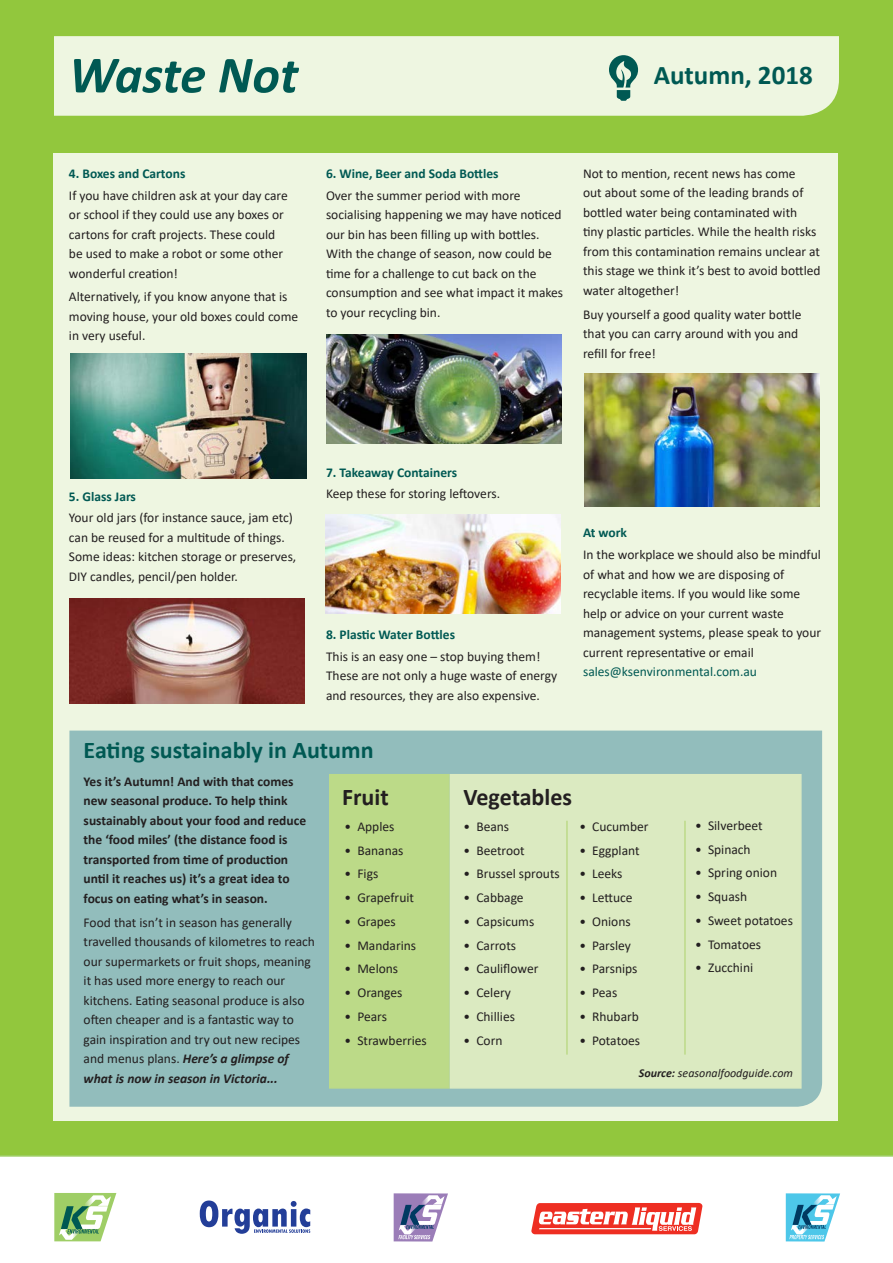
<style>
.page{position:relative;width:893px;height:1263px;background:#fff}
.page>*{position:absolute;margin:0;border:0;box-sizing:border-box;transform-origin:0 0}
.t1{font:italic 700 52.5px "Calibri";letter-spacing:-.005em;color:#005953}
.t2{font:700 27px "Calibri";color:#005953}
.Headings{font:700 24px "Calibri";color:#005953}
.Headings-2{font:700 24px "Calibri";color:#231f20}
.body_text{font:13.5px/19.5px "Calibri";color:#231f20}
.body_text-2{font:700 13.5px/19.5px "Calibri";color:#231f20}
.body_text_green_bold{font:700 13.5px "Calibri";color:#005953}
.labels_8pt_ITALICS{font:italic 12px "Calibri";color:#231f20}
.s1{color:#005953}
.s2{font-weight:700;font-style:italic}
.s3{font-weight:700}
</style>
<div class="page">
<div style="left:0;top:0;width:893px;height:1157px;background:#92c73d"></div>
<div style="left:54px;top:36px;width:785px;height:80px;background:#eef6e1"></div>
<div style="left:53px;top:153px;width:785px;height:967px;background:#eef6e1"></div>
<svg style="left:54px;top:1193px;width:62px;height:48px"></svg>
<svg style="left:786px;top:1193px;width:54px;height:48px"></svg>
<svg style="left:200px;top:1200px;width:110px;height:34px"></svg>
<svg style="left:531px;top:1203px;width:171px;height:31px"></svg>
<svg style="left:394px;top:1193px;width:54px;height:48px"></svg>
<svg style="left:609px;top:55px;width:29px;height:46px"></svg>
<div style="left:69px;top:730px;width:754px;height:377px;background:#92bdbc"></div>
<img style="left:69px;top:598px;width:235px;height:106px">
<img style="left:327px;top:334px;width:235px;height:109px">
<img style="left:325px;top:514px;width:235px;height:99px">
<img style="left:584px;top:373px;width:236px;height:133px">
<div style="left:329px;top:774px;width:121px;height:315px;background:#bcda88;border:2px solid #bcda88"></div>
<div style="left:450px;top:774px;width:352px;height:315px;background:#dbeac1;border:2px solid #dbeac1"></div>
<hr style="left:566px;top:821px;width:2px;height:233px;background:#bcda88">
<hr style="left:684px;top:821px;width:2px;height:233px;background:#bcda88">
<img style="left:71px;top:354px;width:235px;height:124px">
<h1 class="t1" style="left:69px;top:38px;width:231px">Waste Not</h1>
<h2 class="t2" style="left:654px;top:56px;width:161px">Autumn, 2018</h2>
<p class="body_text_green_bold" style="left:69px;top:164px;width:118px">4. Boxes and Cartons</p>
<p class="body_text" style="left:69px;top:185px;width:220px">If you have children ask at your day care or school if they could use any boxes or cartons for craft projects. These could be used to make a robot or some other wonderful creation!</p>
<p class="body_text" style="left:69px;top:287px;width:231px">Alternatively, if you know anyone that is moving house, your old boxes could come in very useful.</p>
<p class="body_text_green_bold" style="left:326px;top:164px;width:174px">6. Wine, Beer and Soda Bottles</p>
<p class="body_text" style="left:326px;top:185px;width:239px">Over the summer period with more socialising happening we may have noticed our bin has been filling up with bottles.<br>With the change of season, now could be time for a challenge to cut back on the consumption and see what impact it makes to your recycling bin.</p>
<p class="body_text" style="left:583px;top:163px;width:239px">Not to mention, recent news has come<br>out about some of the leading brands of bottled water being contaminated with tiny plastic particles. While the health risks from this contamination remains unclear at this stage we think it’s best to avoid bottled water altogether!</p>
<p class="body_text" style="left:583px;top:304px;width:220px">Buy yourself a good quality water bottle that you can carry around with you and refill for free!</p>
<p class="body_text_green_bold" style="left:69px;top:487px;width:69px">5. Glass Jars</p>
<p class="body_text" style="left:69px;top:508px;width:229px">Your old jars (for instance sauce, jam etc) can be reused for a multitude of things.<br>Some ideas: kitchen storage or preserves, DIY candles, pencil/pen holder.</p>
<p class="body_text_green_bold" style="left:326px;top:463px;width:133px">7. Takeaway Containers</p>
<p class="body_text" style="left:326px;top:484px;width:176px">Keep these for storing leftovers.</p>
<p class="body_text_green_bold" style="left:326px;top:625px;width:131px">8. Plastic Water Bottles</p>
<p class="body_text" style="left:326px;top:646px;width:233px">This is an easy one – stop buying them!<br>These are not only a huge waste of energy and resources, they are also expensive.</p>
<p class="body_text_green_bold" style="left:583px;top:523px;width:45px">At work</p>
<p class="body_text" style="left:583px;top:544px;width:240px">In the workplace we should also be mindful of what and how we are disposing of recyclable items. If you would like some help or advice on your current waste management systems, please speak to your current representative or email <span class="s1">sales@ksenvironmental.com.au</span></p>
<p class="Headings" style="left:84px;top:733px;width:291px">Eating sustainably in Autumn</p>
<p class="body_text-2" style="left:84px;top:771px;width:224px">Yes it’s Autumn! And with that comes new seasonal produce. To help think sustainably about your food and reduce the ‘food miles’ (the distance food is transported from time of production until it reaches us) it’s a great idea to focus on eating what’s in season.</p>
<p class="body_text" style="left:84px;top:912px;width:233px">Food that isn’t in season has generally travelled thousands of kilometres to reach our supermarkets or fruit shops, meaning it has used more energy to reach our kitchens. Eating seasonal produce is also often cheaper and is a fantastic way to gain inspiration and try out new recipes and menus plans. <span class="s2">Here’s a glimpse of what is now in season in Victoria...</span></p>
<p class="Headings-2" style="left:342px;top:780px;width:48px">Fruit</p>
<p class="Headings-2" style="left:464px;top:780px;width:110px">Vegetables</p>
<p class="body_text" style="left:345px;top:816px;width:51px">• Apples</p>
<p class="body_text" style="left:345px;top:840px;width:60px">• Bananas</p>
<p class="body_text" style="left:345px;top:864px;width:35px">• Figs</p>
<p class="body_text" style="left:345px;top:887px;width:71px">• Grapefruit</p>
<p class="body_text" style="left:345px;top:911px;width:53px">• Grapes</p>
<p class="body_text" style="left:345px;top:935px;width:73px">• Mandarins</p>
<p class="body_text" style="left:345px;top:959px;width:55px">• Melons</p>
<p class="body_text" style="left:345px;top:982px;width:59px">• Oranges</p>
<p class="body_text" style="left:345px;top:1006px;width:44px">• Pears</p>
<p class="body_text" style="left:345px;top:1030px;width:84px">• Strawberries</p>
<p class="body_text" style="left:464px;top:816px;width:47px">• Beans</p>
<p class="body_text" style="left:464px;top:840px;width:63px">• Beetroot</p>
<p class="body_text" style="left:464px;top:864px;width:98px">• Brussel sprouts</p>
<p class="body_text" style="left:464px;top:887px;width:62px">• Cabbage</p>
<p class="body_text" style="left:464px;top:911px;width:72px">• Capsicums</p>
<p class="body_text" style="left:464px;top:935px;width:54px">• Carrots</p>
<p class="body_text" style="left:464px;top:959px;width:76px">• Cauliflower</p>
<p class="body_text" style="left:464px;top:982px;width:49px">• Celery</p>
<p class="body_text" style="left:464px;top:1006px;width:53px">• Chillies</p>
<p class="body_text" style="left:464px;top:1030px;width:40px">• Corn</p>
<p class="body_text" style="left:579px;top:816px;width:71px">• Cucumber</p>
<p class="body_text" style="left:579px;top:840px;width:62px">• Eggplant</p>
<p class="body_text" style="left:579px;top:864px;width:45px">• Leeks</p>
<p class="body_text" style="left:579px;top:887px;width:55px">• Lettuce</p>
<p class="body_text" style="left:579px;top:911px;width:53px">• Onions</p>
<p class="body_text" style="left:579px;top:935px;width:53px">• Parsley</p>
<p class="body_text" style="left:579px;top:959px;width:60px">• Parsnips</p>
<p class="body_text" style="left:579px;top:982px;width:39px">• Peas</p>
<p class="body_text" style="left:579px;top:1006px;width:61px">• Rhubarb</p>
<p class="body_text" style="left:579px;top:1030px;width:62px">• Potatoes</p>
<p class="body_text" style="left:695px;top:815px;width:69px">• Silverbeet</p>
<p class="body_text" style="left:695px;top:839px;width:57px">• Spinach</p>
<p class="body_text" style="left:695px;top:863px;width:83px">• Spring onion</p>
<p class="body_text" style="left:695px;top:886px;width:53px">• Squash</p>
<p class="body_text" style="left:695px;top:910px;width:99px">• Sweet potatoes</p>
<p class="body_text" style="left:695px;top:934px;width:67px">• Tomatoes</p>
<p class="body_text" style="left:695px;top:958px;width:59px">• Zucchini</p>
<p class="labels_8pt_ITALICS" style="left:639px;top:1065px;width:156px"><span class="s3">Source:</span> seasonalfoodguide.com</p>
</div>
